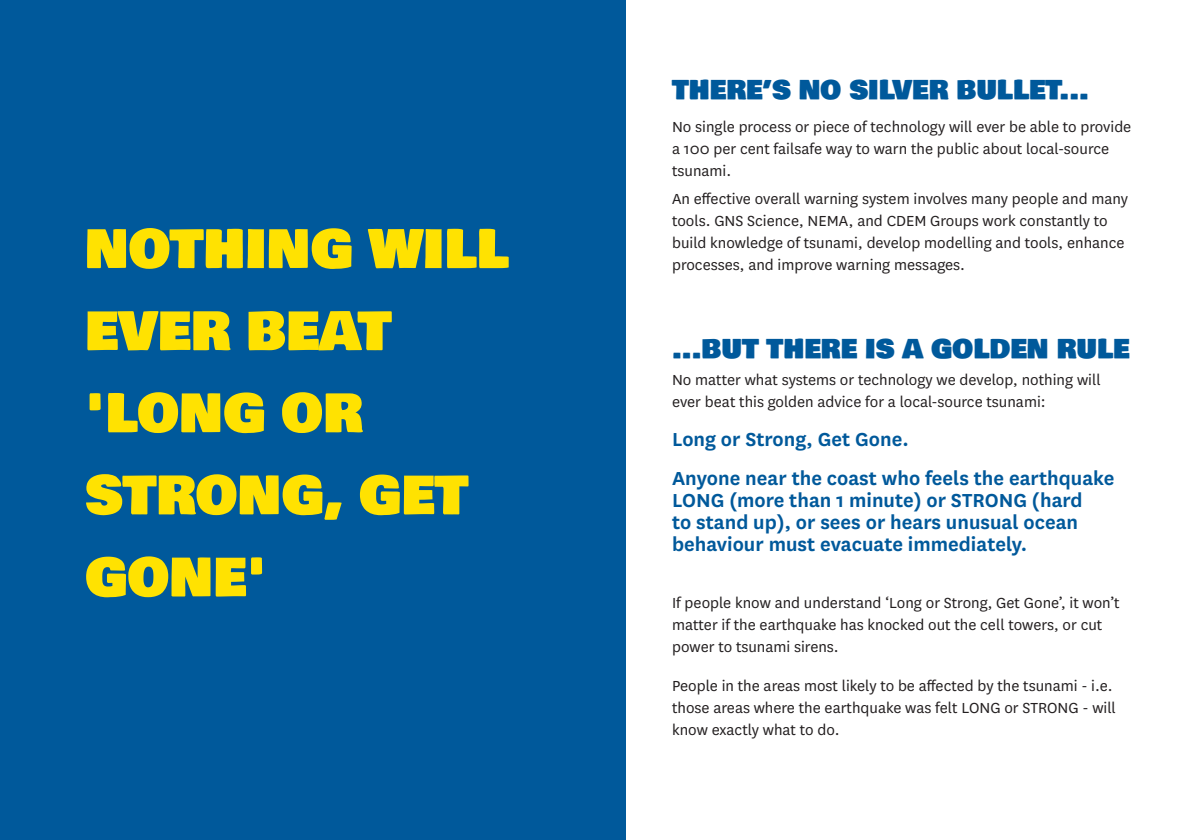
<style>
.page{position:relative;width:1191px;height:840px;background:#fff}
.page>*{position:absolute;margin:0;border:0;box-sizing:border-box;transform-origin:0 0}
.big_yellow_heading{font:52px/82px "Bowlby One SC";color:#ffe201}
.Blue_Heading{font:26px "Bowlby One SC";color:#00599b}
.Blue_Emphasis{font:600 22px/22px "National";color:#00599b}
.Normal_Black_Text{font:17px/22px "National";color:#231f20}
.Blue_Heading-2{font:17px/22px "National";color:#231f20}
</style>
<div class="page">
<div style="left:0;top:0;width:625px;height:839px;background:#00599b"></div>
<p class="big_yellow_heading" style="left:85px;top:209px;width:425px">NOTHING WILL<br>EVER BEAT 'LONG OR<br>STRONG, GET<br>GONE'</p>
<p class="Blue_Heading" style="left:672px;top:70px;width:418px">THERE’S NO SILVER BULLET...</p>
<p class="Blue_Heading-2" style="left:672px;top:115px;width:461px">No single process or piece of technology will ever be able to provide a 100 per cent failsafe way to warn the public about local-source tsunami.</p>
<p class="Normal_Black_Text" style="left:672px;top:186px;width:457px">An effective overall warning system involves many people and many tools. GNS Science, NEMA, and CDEM Groups work constantly to build knowledge of tsunami, develop modelling and tools, enhance processes, and improve warning messages.</p>
<p class="Blue_Heading" style="left:672px;top:329px;width:459px">...BUT THERE IS A GOLDEN RULE</p>
<p class="Normal_Black_Text" style="left:672px;top:368px;width:430px">No matter what systems or technology we develop, nothing will ever beat this golden advice for a local-source tsunami:</p>
<p class="Blue_Emphasis" style="left:672px;top:427px;width:238px">Long or Strong, Get Gone.</p>
<p class="Blue_Emphasis" style="left:672px;top:466px;width:444px">Anyone near the coast who feels the earthquake LONG (more than 1 minute) or STRONG (hard<br>to stand up), or sees or hears unusual ocean behaviour must evacuate immediately.</p>
<p class="Normal_Black_Text" style="left:672px;top:590px;width:449px">If people know and understand ‘Long or Strong, Get Gone’, it won’t matter if the earthquake has knocked out the cell towers, or cut power to tsunami sirens.</p>
<p class="Normal_Black_Text" style="left:672px;top:673px;width:445px">People in the areas most likely to be affected by the tsunami - i.e. those areas where the earthquake was felt LONG or STRONG - will know exactly what to do.</p>
</div>
